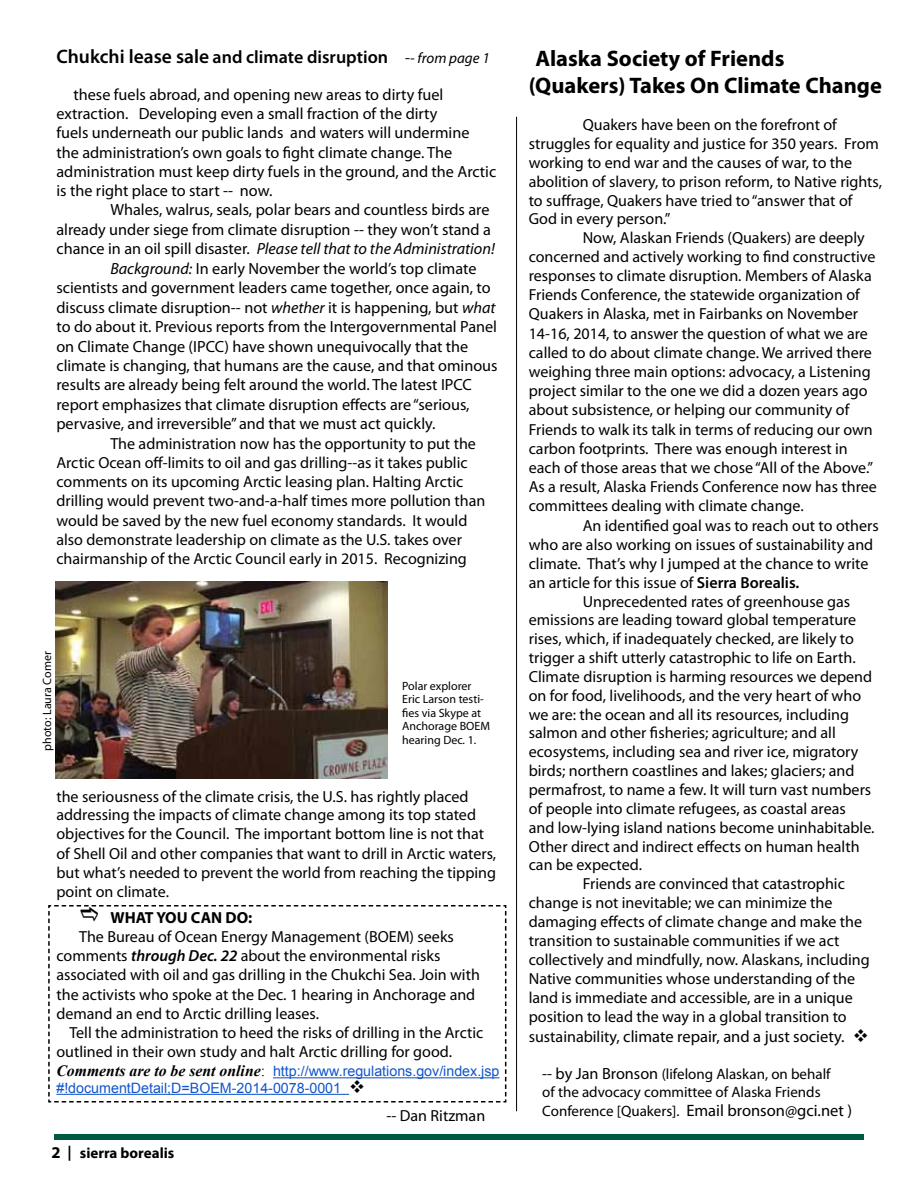
<style>
.page{position:relative;width:918px;height:1188px;background:#fff}
.page>*{position:absolute;margin:0;border:0;box-sizing:border-box;transform-origin:0 0}
.t1{font:700 22.5px/27px "Myriad Pro";color:#000}
.t2{font:600 18px "Myriad Pro";color:#000}
.t3{font:16.5px "Myriad Pro";color:#000}
.t4{font:16.2px/19.2px "Myriad Pro";color:#000}
.t5{font:italic 16.2px "Myriad Pro";color:#000}
.t6{font:16.05px/19.2px "Myriad Pro";color:#000}
.t7{font:700 16.05px "Myriad Pro";color:#000}
.t8{font:15px/18px "Myriad Pro";color:#000}
.t9{font:700 15px "Myriad Pro";color:#000}
.t10{font:14.25px/16.5px "Arial";color:#15c}
.t11{font:12px/13.5px "Myriad Pro";color:#000}
.s1{font-size:19.5px}
.s2{font-weight:400;font-size:16.2px}
.s3{font-weight:400;font-style:italic;font-size:15px}
.s4{font-style:normal}
.s5{font-style:italic}
.s6{font-weight:600;font-style:italic}
.s7{font-family:"Times New Roman";font-weight:700;font-style:italic;font-size:15.75px;color:#000}
.s8{font-family:"Times New Roman";font-size:15.75px;color:#000}
.s9{color:#000}
.s10{font-size:16.5px}
.s11{font-weight:600}
.s12{font-size:16.05px}
.s13{font-size:16.2px}
.s14{font-size:15px}
</style>
<div class="page">
<div style="left:54px;top:1134px;width:810px;height:6px;background:#005941"></div>
<hr style="left:516px;top:117px;width:1px;height:994px;background:#000">
<img style="left:56px;top:581px;width:332px;height:198px">
<svg style="left:48px;top:905px;width:458px;height:197px"></svg>
<p class="t2" style="left:56px;top:45px;width:435px"><span class="s1">Chukchi lease sale</span> and climate disruption <span class="s2">-</span><span class="s3">- from page 1</span></p>
<p class="t4" style="left:56px;top:85px;width:441px;text-indent:17px">these fuels abroad, and opening new areas to dirty fuel extraction. Developing even a small fraction of the dirty<br>fuels underneath our public lands and waters will undermine<br>the administration’s own goals to fight climate change. The administration must keep dirty fuels in the ground, and the Arctic is the right place to start -- now.</p>
<p class="t4" style="left:110px;top:200px;width:381px">Whales, walrus, seals, polar bears and countless birds are</p>
<p class="t4" style="left:56px;top:220px;width:436px">already under siege from climate disruption -- they won’t stand a</p>
<p class="t5" style="left:56px;top:239px;width:440px"><span class="s4">chance in an oil spill disaster.</span> Please tell that to the Administration!</p>
<p class="t4" style="left:110px;top:259px;width:368px"><span class="s5">Background:</span> In early November the world’s top climate</p>
<p class="t4" style="left:56px;top:278px;width:436px">scientists and government leaders came together, once again, to</p>
<p class="t4" style="left:56px;top:297px;width:441px">discuss climate disruption-- not <span class="s5">whether</span> it is happening, but <span class="s5">what</span></p>
<p class="t4" style="left:56px;top:317px;width:442px">to do about it. Previous reports from the Intergovernmental Panel</p>
<p class="t4" style="left:56px;top:336px;width:413px">on Climate Change (IPCC) have shown unequivocally that the</p>
<p class="t4" style="left:56px;top:356px;width:443px">climate is changing, that humans are the cause, and that ominous</p>
<p class="t4" style="left:56px;top:375px;width:417px">results are already being felt around the world. The latest IPCC</p>
<p class="t4" style="left:56px;top:395px;width:415px">report emphasizes that climate disruption effects are “serious,</p>
<p class="t4" style="left:56px;top:414px;width:381px">pervasive, and irreversible” and that we must act quickly.</p>
<p class="t6" style="left:56px;top:433px;width:431px;text-indent:54px">The administration now has the opportunity to put the Arctic Ocean off-limits to oil and gas drilling--as it takes public comments on its upcoming Arctic leasing plan. Halting Arctic drilling would prevent two-and-a-half times more pollution than would be saved by the new fuel economy standards. It would also demonstrate leadership on climate as the U.S. takes over chairmanship of the Arctic Council early in 2015. Recognizing</p>
<p class="t11" style="left:40px;top:751px;width:101px;rotate:-90deg">photo: Laura Comer</p>
<p class="t11" style="left:402px;top:679px;width:89px">Polar explorer<br>Eric Larson testi&shy;fies via Skype at<br>Anchorage BOEM hearing Dec. 1.</p>
<p class="t6" style="left:56px;top:787px;width:441px">the seriousness of the climate crisis, the U.S. has rightly placed addressing the impacts of climate change among its top stated objectives for the Council. The important bottom line is not that of Shell Oil and other companies that want to drill in Arctic waters, but what’s needed to prevent the world from reaching the tipping point on climate.</p>
<p class="t7" style="left:110px;top:907px;width:143px">WHAT YOU CAN DO:</p>
<p class="t6" style="left:56px;top:927px;width:425px;text-indent:23px">The Bureau of Ocean Energy Management (BOEM) seeks comments <span class="s6">through Dec. 22</span> about the environmental risks associated with oil and gas drilling in the Chukchi Sea. Join with the activists who spoke at the Dec. 1 hearing in Anchorage and demand an end to Arctic drilling leases.</p>
<p class="t6" style="left:56px;top:1023px;width:428px;text-indent:13px">Tell the administration to heed the risks of drilling in the Arctic outlined in their own study and halt Arctic drilling for good.</p>
<p class="t10" style="left:56px;top:1063px;width:445px"><span class="s7">Comments are to be sent online</span><span class="s8">:</span> http://www.regulations.gov/index.jsp #!documentDetail;D=BOEM-2014-0078-0001 <span class="s9">❖</span></p>
<p class="t6" style="left:386px;top:1106px;width:100px">-- Dan Ritzman</p>
<p class="t9" style="left:52px;top:1144px;width:124px"><span class="s10">2</span> | sierra borealis</p>
<h1 class="t1" style="left:529px;top:44px;width:355px;text-indent:7px">Alaska Society of Friends (Quakers) Takes On Climate Change</h1>
<p class="t6" style="left:529px;top:115px;width:355px;line-height:18.8px;text-indent:54px">Quakers have been on the forefront of struggles for equality and justice for 350 years. From working to end war and the causes of war, to the abolition of slavery, to prison reform, to Native rights, to suffrage, Quakers have tried to “answer that of God in every person.”</p>
<p class="t6" style="left:529px;top:227px;width:350px;text-indent:54px">Now, Alaskan Friends (Quakers) are deeply concerned and actively working to find constructive responses to climate disruption. Members of Alaska Friends Conference, the statewide organization of Quakers in Alaska, met in Fairbanks on November 14-16, 2014, to answer the question of what we are called to do about climate change. We arrived there weighing three main options: advocacy, a Listening project similar to the one we did a dozen years ago about subsistence, or helping our community of Friends to walk its talk in terms of reducing our own carbon footprints. There was enough interest in each of those areas that we chose “All of the Above.” As a result, Alaska Friends Conference now has three committees dealing with climate change.</p>
<p class="t6" style="left:583px;top:515px;width:297px">An identified goal was to reach out to others</p>
<p class="t6" style="left:529px;top:535px;width:346px">who are also working on issues of sustainability and</p>
<p class="t6" style="left:529px;top:554px;width:341px">climate. That’s why I jumped at the chance to write</p>
<p class="t6" style="left:529px;top:573px;width:272px">an article for this issue of <span class="s11">Sierra Borealis.</span></p>
<p class="t6" style="left:583px;top:591px;width:269px">Unprecedented rates of greenhouse gas</p>
<p class="t6" style="left:529px;top:610px;width:329px">emissions are leading toward global temperature</p>
<p class="t6" style="left:529px;top:629px;width:327px">rises, which, if inadequately checked, are likely to</p>
<p class="t6" style="left:529px;top:648px;width:328px">trigger a shift utterly catastrophic to life on Earth.</p>
<p class="t6" style="left:529px;top:667px;width:345px">Climate disruption is harming resources we depend</p>
<p class="t6" style="left:529px;top:685px;width:334px">on for food, livelihoods, and the very heart of who</p>
<p class="t6" style="left:529px;top:704px;width:322px">we are: the ocean and all its resources, including</p>
<p class="t6" style="left:529px;top:723px;width:309px">salmon and other fisheries; agriculture; and all</p>
<p class="t6" style="left:529px;top:742px;width:331px">ecosystems, including sea and river ice, migratory</p>
<p class="t6" style="left:529px;top:761px;width:327px">birds; northern coastlines and lakes; glaciers; and</p>
<p class="t6" style="left:529px;top:780px;width:344px">permafrost, to name a few. It will turn vast numbers</p>
<p class="t6" style="left:529px;top:799px;width:319px">of people into climate refugees, as coastal areas</p>
<p class="t6" style="left:529px;top:818px;width:347px">and low-lying island nations become uninhabitable.</p>
<p class="t6" style="left:529px;top:837px;width:332px">Other direct and indirect effects on human health</p>
<p class="t6" style="left:529px;top:855px;width:115px">can be expected.</p>
<p class="t6" style="left:583px;top:874px;width:264px">Friends are convinced that catastrophic</p>
<p class="t6" style="left:529px;top:893px;width:305px">change is not inevitable; we can minimize the</p>
<p class="t6" style="left:529px;top:912px;width:335px">damaging effects of climate change and make the</p>
<p class="t6" style="left:529px;top:931px;width:312px">transition to sustainable communities if we act</p>
<p class="t6" style="left:529px;top:950px;width:343px">collectively and mindfully, now. Alaskans, including</p>
<p class="t6" style="left:529px;top:969px;width:328px">Native communities whose understanding of the</p>
<p class="t6" style="left:529px;top:988px;width:326px">land is immediate and accessible, are in a unique</p>
<p class="t6" style="left:529px;top:1007px;width:319px">position to lead the way in a global transition to</p>
<p class="t3" style="left:529px;top:1026px;width:342px"><span class="s12">sustainability,</span> climate repair, and a just society. ❖</p>
<p class="t8" style="left:542px;top:1064px;width:290px"><span class="s13">-- by Jan Bronson</span> (lifelong Alaskan, on behalf of the advocacy committee of Alaska Friends</p>
<p class="t3" style="left:542px;top:1101px;width:311px"><span class="s14">Conference [Quakers].</span> Email bronson@gci.net )</p>
</div>
